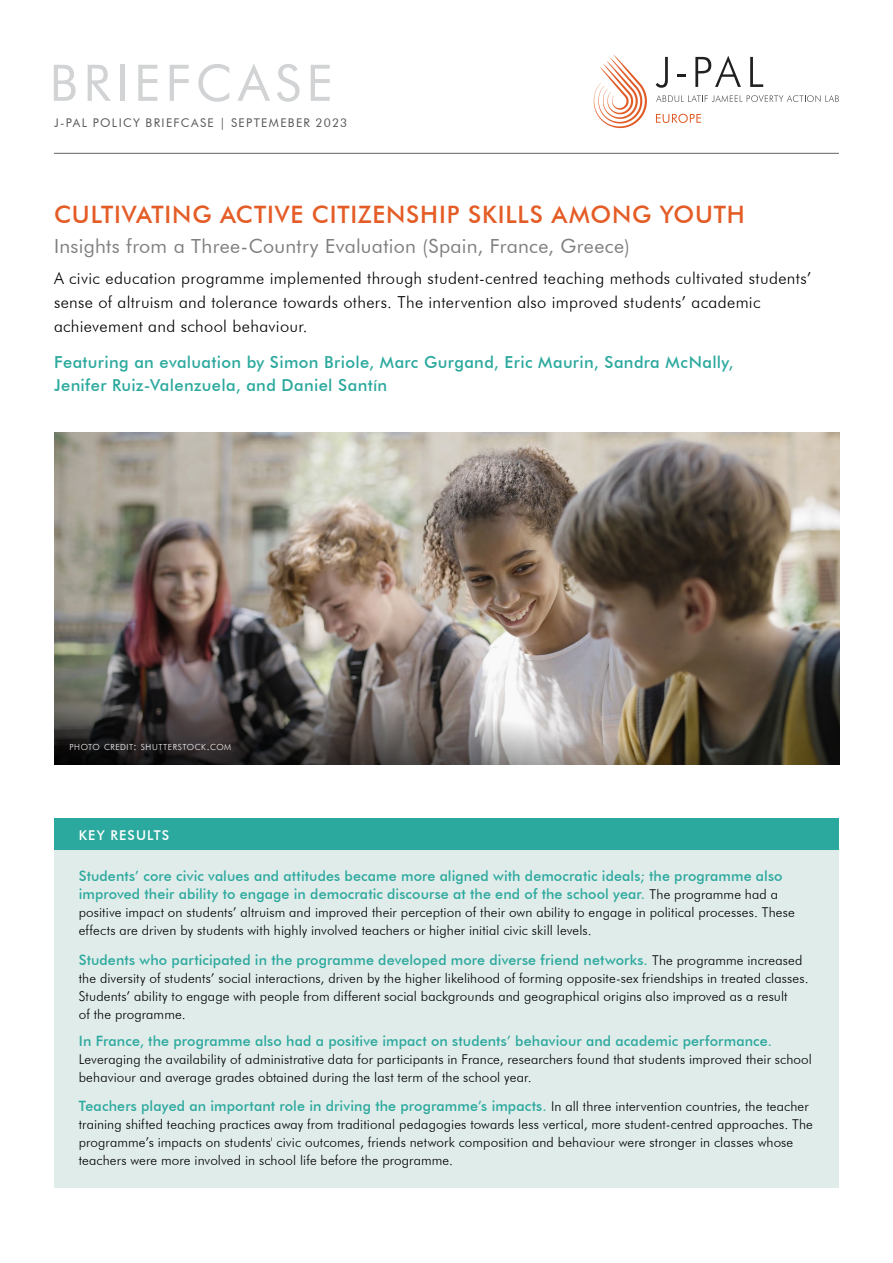
<style>
.page{position:relative;width:893px;height:1263px;background:#fff}
.page>*{position:absolute;margin:0;border:0;box-sizing:border-box;transform-origin:0 0}
.t1{font:50.4px "Futura BT";letter-spacing:.11em;color:#d1d3d4}
.H1__Title{font:500 24px "Futura BT";letter-spacing:.035em;color:#e45c26}
.P__By_line__blue_text{font:19.5px "Futura BT";letter-spacing:.015em;color:#808082}
.P__Subtitle__futura{font:300 16.5px/24px "Futura BT";letter-spacing:.02em;color:#000}
.P__By_line__blue_text-2{font:500 16.5px/22.5px "Futura BT";letter-spacing:.02em;color:#2ca99e}
.t2{font:500 14.25px/18px "Futura BT";letter-spacing:.01em;color:#2ca99e}
.t3{font:300 13.5px/18px "Futura BT";letter-spacing:.01em;color:#000}
.t4{font:500 13.5px "Futura BT";letter-spacing:.085em;color:#fff}
.P__Publication_Type___Date{font:12px "Futura BT";letter-spacing:.11em;color:#58595b}
.t5{font:300 8.4px "Futura BT";letter-spacing:.06em;color:#fff}
.s1{font-size:12px}
.s2{font-weight:300;font-size:13.5px;color:#000}
</style>
<div class="page">
<div style="left:54px;top:818px;width:785px;height:32px;background:#2ca99e"></div>
<div style="left:54px;top:850px;width:785px;height:338px;background:#e0ecea"></div>
<svg style="left:594px;top:55px;width:53px;height:73px"></svg>
<svg style="left:656px;top:57px;width:12px;height:31px"></svg>
<svg style="left:677px;top:74px;width:9px;height:3px"></svg>
<svg style="left:656px;top:95px;width:183px;height:7px"></svg>
<svg style="left:695px;top:56px;width:46px;height:31px"></svg>
<svg style="left:750px;top:57px;width:13px;height:30px"></svg>
<svg style="left:656px;top:114px;width:45px;height:9px"></svg>
<img style="left:54px;top:433px;width:785px;height:331px">
<hr style="left:54px;top:153px;width:785px;height:1px;background:#636466">
<h1 class="t1" style="left:50px;top:52px;width:285px">BRIEFCASE</h1>
<p class="P__Publication_Type___Date" style="left:54px;top:116px;width:295px">J-PAL POLICY BRIEFCASE | SEPTEMEBER 2023</p>
<h1 class="H1__Title" style="left:54px;top:200px;width:692px">CULTIVATING ACTIVE CITIZENSHIP SKILLS AMONG YOUTH</h1>
<p class="P__By_line__blue_text" style="left:54px;top:235px;width:577px">Insights from a Three-Country Evaluation (Spain, France, Greece)</p>
<p class="P__Subtitle__futura" style="left:54px;top:266px;width:759px">A civic education programme implemented through student-centred teaching methods cultivated students’ sense of altruism and tolerance towards others. The intervention also improved students’ academic achievement and school behaviour.</p>
<p class="P__By_line__blue_text-2" style="left:54px;top:351px;width:681px">Featuring an evaluation by Simon Briole, Marc Gurgand, Eric Maurin, Sandra McNally,<br>Jenifer Ruiz-Valenzuela, and Daniel Santín</p>
<p class="t5" style="left:70px;top:742px;width:163px">PHOTO CREDIT<span class="s1">:</span> SHUTTERSTOCK<span class="s1">.</span>COM</p>
<p class="t4" style="left:79px;top:826px;width:92px">KEY RESULTS</p>
<p class="t2" style="left:79px;top:867px;width:705px">Students’ core civic values and attitudes became more aligned with democratic ideals; the programme also improved their ability to engage in democratic discourse at the end of the school year. <span class="s2">The programme had a</span></p>
<p class="t3" style="left:79px;top:903px;width:718px">positive impact on students’ altruism and improved their perception of their own ability to engage in political processes. These effects are driven by students with highly involved teachers or higher initial civic skill levels.</p>
<p class="t2" style="left:79px;top:950px;width:725px">Students who participated in the programme developed more diverse friend networks. <span class="s2">The programme increased</span></p>
<p class="t3" style="left:79px;top:968px;width:731px">the diversity of students’ social interactions, driven by the higher likelihood of forming opposite-sex friendships in treated classes.<br>Students’ ability to engage with people from different social backgrounds and geographical origins also improved as a result<br>of the programme.</p>
<p class="t2" style="left:79px;top:1032px;width:695px">In France, the programme also had a positive impact on students’ behaviour and academic performance.</p>
<p class="t3" style="left:79px;top:1050px;width:735px">Leveraging the availability of administrative data for participants in France, researchers found that students improved their school behaviour and average grades obtained during the last term of the school year.</p>
<p class="t2" style="left:79px;top:1097px;width:731px">Teachers played an important role in driving the programme’s impacts. <span class="s2">In all three intervention countries, the teacher</span></p>
<p class="t3" style="left:79px;top:1115px;width:736px">training shifted teaching practices away from traditional pedagogies towards less vertical, more student-centred approaches. The programme’s impacts on students' civic outcomes, friends network composition and behaviour were stronger in classes whose teachers were more involved in school life before the programme.</p>
</div>
